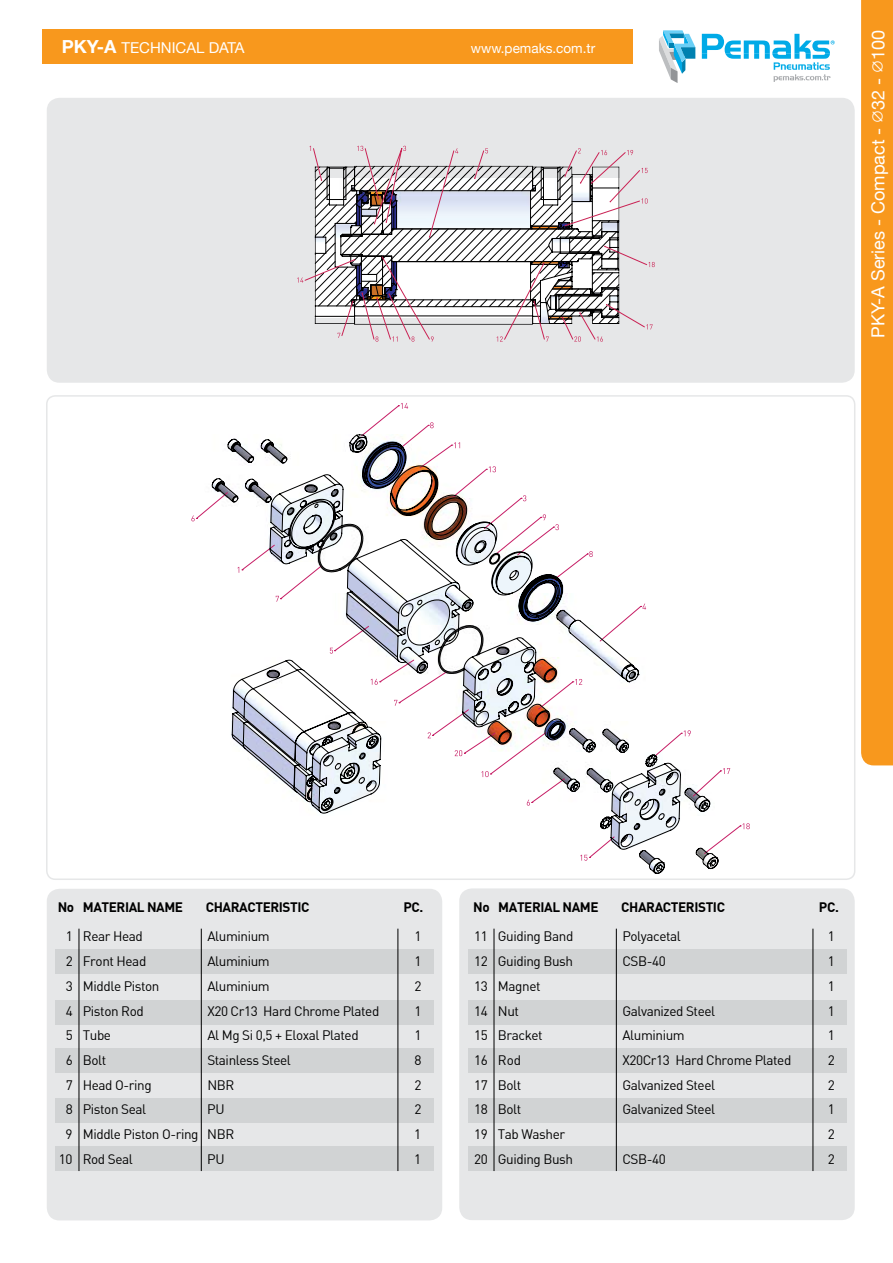
<style>
.page{position:relative;width:893px;height:1263px;background:#fff}
.page>*{position:absolute;margin:0;border:0;box-sizing:border-box;transform-origin:0 0}
.t1{font:18px "Helvetica Neue";color:#fff}
.t2{font:15px "Helvetica Neue";color:#fff}
.t3{font:13.5px "DINTR";letter-spacing:-.03em;color:#000}
.t4{font:13.5px "DINTR Bold";letter-spacing:-.03em;color:#000}
.t5{font:13.5px "Helvetica Neue";color:#fff}
.s1{font-weight:700;font-size:18px}
</style>
<div class="page">
<div style="left:861px;top:0;width:32px;height:765px;background:#f8981d"></div>
<div style="left:43px;top:30px;width:589px;height:34px;background:#f8981d"></div>
<svg style="left:659px;top:30px;width:36px;height:53px"></svg>
<svg style="left:702px;top:34px;width:133px;height:48px"></svg>
<div style="left:47px;top:98px;width:808px;height:285px;background:#e6e7e8;border-radius:13px"></div>
<svg style="left:191px;top:515px;width:4px;height:6px"></svg>
<svg style="left:743px;top:823px;width:7px;height:6px"></svg>
<svg style="left:212px;top:434px;width:507px;height:440px"></svg>
<div style="left:546px;top:427px;width:237px;height:34px;background:#fff"></div>
<svg style="left:649px;top:262px;width:6px;height:5px"></svg>
<svg style="left:297px;top:277px;width:6px;height:6px"></svg>
<svg style="left:647px;top:324px;width:6px;height:5px"></svg>
<svg style="left:305px;top:148px;width:342px;height:192px"></svg>
<div style="left:47px;top:889px;width:395px;height:331px;background:#e6e7e8;border-radius:13px"></div>
<div style="left:459px;top:888px;width:396px;height:332px;background:#e6e7e8;border-radius:13px"></div>
<div style="left:55px;top:949px;width:379px;height:25px;background:#d1d3d4"></div>
<div style="left:468px;top:949px;width:379px;height:25px;background:#d1d3d4"></div>
<div style="left:468px;top:1000px;width:379px;height:24px;background:#d1d3d4"></div>
<div style="left:55px;top:1000px;width:379px;height:24px;background:#d1d3d4"></div>
<div style="left:468px;top:1048px;width:379px;height:24px;background:#d1d3d4"></div>
<div style="left:55px;top:1048px;width:379px;height:24px;background:#d1d3d4"></div>
<div style="left:55px;top:1098px;width:379px;height:25px;background:#d1d3d4"></div>
<div style="left:55px;top:1146px;width:379px;height:25px;background:#d1d3d4"></div>
<div style="left:468px;top:1098px;width:379px;height:25px;background:#d1d3d4"></div>
<div style="left:468px;top:1146px;width:379px;height:25px;background:#d1d3d4"></div>
<hr style="left:79px;top:929px;width:1px;height:242px;background:#000">
<hr style="left:201px;top:929px;width:1px;height:242px;background:#000">
<hr style="left:398px;top:929px;width:1px;height:242px;background:#000">
<hr style="left:494px;top:929px;width:1px;height:242px;background:#000">
<hr style="left:616px;top:929px;width:1px;height:242px;background:#000">
<hr style="left:813px;top:929px;width:1px;height:242px;background:#000">
<p class="t2" style="left:62px;top:37px;width:184px"><span class="s1">PKY-A</span> TECHNICAL DATA</p>
<p class="t5" style="left:471px;top:39px;width:126px">www.pemaks.com.tr</p>
<h1 class="t1" style="left:865px;top:338px;width:310px;rotate:-90deg">PKY-A Series - Compact - ∅32 - ∅100</h1>
<p class="t4" style="left:58px;top:898px;width:127px">No MATERIAL NAME</p>
<p class="t4" style="left:206px;top:898px;width:105px">CHARACTERISTIC</p>
<p class="t4" style="left:403px;top:898px;width:21px">PC.</p>
<p class="t4" style="left:473px;top:898px;width:127px">No MATERIAL NAME</p>
<p class="t4" style="left:621px;top:898px;width:105px">CHARACTERISTIC</p>
<p class="t4" style="left:819px;top:898px;width:21px">PC.</p>
<p class="t3" style="left:474px;top:928px;width:101px">11 Guiding Band</p>
<p class="t3" style="left:622px;top:928px;width:60px">Polyacetal</p>
<p class="t3" style="left:828px;top:928px;width:9px">1</p>
<p class="t3" style="left:474px;top:953px;width:101px">12 Guiding Bush</p>
<p class="t3" style="left:622px;top:953px;width:45px">CSB-40</p>
<p class="t3" style="left:828px;top:953px;width:9px">1</p>
<p class="t3" style="left:474px;top:977px;width:68px">13 Magnet</p>
<p class="t3" style="left:828px;top:977px;width:9px">1</p>
<p class="t3" style="left:474px;top:1002px;width:46px">14 Nut</p>
<p class="t3" style="left:622px;top:1002px;width:94px">Galvanized Steel</p>
<p class="t3" style="left:828px;top:1002px;width:9px">1</p>
<p class="t3" style="left:474px;top:1027px;width:70px">15 Bracket</p>
<p class="t3" style="left:622px;top:1027px;width:64px">Aluminium</p>
<p class="t3" style="left:828px;top:1027px;width:9px">1</p>
<p class="t3" style="left:474px;top:1052px;width:49px">16 Rod</p>
<p class="t3" style="left:622px;top:1052px;width:171px">X20Cr13 Hard Chrome Plated</p>
<p class="t3" style="left:828px;top:1052px;width:9px">2</p>
<p class="t3" style="left:474px;top:1076px;width:49px">17 Bolt</p>
<p class="t3" style="left:622px;top:1076px;width:94px">Galvanized Steel</p>
<p class="t3" style="left:828px;top:1076px;width:9px">2</p>
<p class="t3" style="left:474px;top:1101px;width:49px">18 Bolt</p>
<p class="t3" style="left:622px;top:1101px;width:94px">Galvanized Steel</p>
<p class="t3" style="left:828px;top:1101px;width:9px">1</p>
<p class="t3" style="left:474px;top:1126px;width:93px">19 Tab Washer</p>
<p class="t3" style="left:828px;top:1126px;width:9px">2</p>
<p class="t3" style="left:474px;top:1150px;width:101px">20 Guiding Bush</p>
<p class="t3" style="left:622px;top:1150px;width:45px">CSB-40</p>
<p class="t3" style="left:828px;top:1150px;width:9px">2</p>
<p class="t3" style="left:66px;top:928px;width:79px">1 Rear Head</p>
<p class="t3" style="left:207px;top:928px;width:64px">Aluminium</p>
<p class="t3" style="left:414px;top:928px;width:9px">1</p>
<p class="t3" style="left:66px;top:953px;width:82px">2 Front Head</p>
<p class="t3" style="left:207px;top:953px;width:64px">Aluminium</p>
<p class="t3" style="left:414px;top:953px;width:9px">1</p>
<p class="t3" style="left:66px;top:977px;width:95px">3 Middle Piston</p>
<p class="t3" style="left:207px;top:977px;width:64px">Aluminium</p>
<p class="t3" style="left:414px;top:977px;width:9px">2</p>
<p class="t3" style="left:66px;top:1002px;width:80px">4 Piston Rod</p>
<p class="t3" style="left:207px;top:1002px;width:173px">X20 Cr13 Hard Chrome Plated</p>
<p class="t3" style="left:414px;top:1002px;width:9px">1</p>
<p class="t3" style="left:66px;top:1027px;width:47px">5 Tube</p>
<p class="t3" style="left:207px;top:1027px;width:153px">Al Mg Si 0,5 + Eloxal Plated</p>
<p class="t3" style="left:414px;top:1027px;width:9px">1</p>
<p class="t3" style="left:66px;top:1052px;width:42px">6 Bolt</p>
<p class="t3" style="left:207px;top:1052px;width:85px">Stainless Steel</p>
<p class="t3" style="left:414px;top:1052px;width:9px">8</p>
<p class="t3" style="left:66px;top:1076px;width:88px">7 Head O-ring</p>
<p class="t3" style="left:207px;top:1076px;width:28px">NBR</p>
<p class="t3" style="left:414px;top:1076px;width:9px">2</p>
<p class="t3" style="left:66px;top:1101px;width:82px">8 Piston Seal</p>
<p class="t3" style="left:207px;top:1101px;width:19px">PU</p>
<p class="t3" style="left:414px;top:1101px;width:9px">2</p>
<p class="t3" style="left:66px;top:1126px;width:170px">9 Middle Piston O-ring NBR</p>
<p class="t3" style="left:414px;top:1126px;width:9px">1</p>
<p class="t3" style="left:59px;top:1150px;width:75px">10 Rod Seal</p>
<p class="t3" style="left:207px;top:1150px;width:19px">PU</p>
<p class="t3" style="left:414px;top:1150px;width:9px">1</p>
</div>
